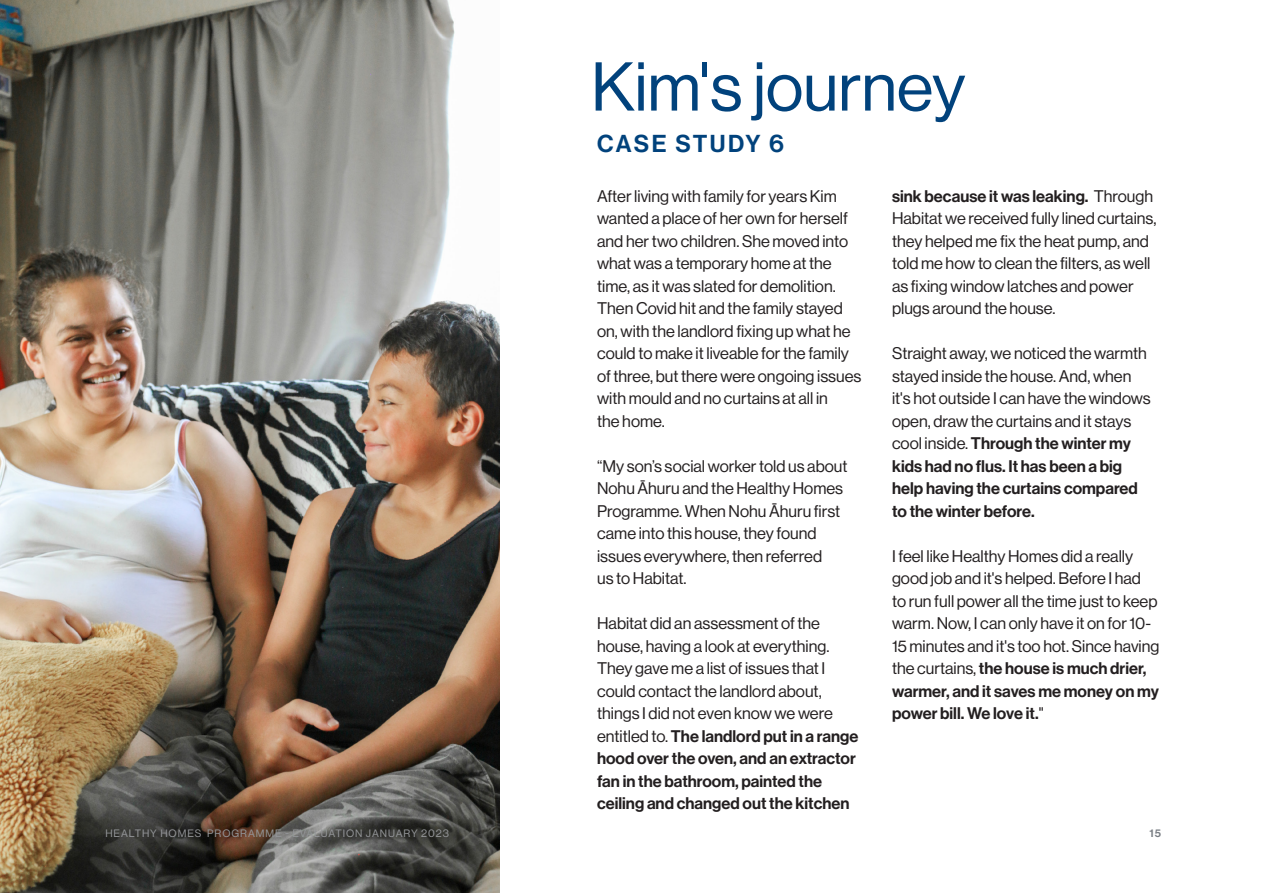
<style>
.page{position:relative;width:1263px;height:893px;background:#fff}
.page>*{position:absolute;margin:0;border:0;box-sizing:border-box;transform-origin:0 0}
.t1{font:67.5px "N Haas Grotesk DS Pro 55 Rg";color:#01427c}
.Name{font:24px "N Haas Grotesk DS Pro 65 Md";letter-spacing:.095em;color:#01427c}
.t2{font:16.5px/22.5px "N Haas Grotesk DS Pro 55 Rg";color:#231f20}
.t3{font:10.5px "N Haas Grotesk DS Pro 55 Rg";letter-spacing:.09em;color:#939598}
.t4{font:10.5px "N Haas Grotesk DS Pro 65 Md";color:#787d83}
.s1{font-family:"N Haas Grotesk DS Pro 65 Md"}
</style>
<div class="page">
<img style="left:0;top:0;width:499px;height:893px">
<p class="t1" style="left:591px;top:49px;width:376px">Kim's journey</p>
<p class="Name" style="left:597px;top:130px;width:188px">CASE STUDY 6</p>
<p class="t2" style="left:597px;top:185px;width:266px">After living with family for years Kim wanted a place of her own for herself and her two children. She moved into what was a temporary home at the time, as it was slated for demolition.<br>Then Covid hit and the family stayed on, with the landlord fixing up what he could to make it liveable for the family of three, but there were ongoing issues with mould and no curtains at all in<br>the home.</p>
<p class="t2" style="left:597px;top:455px;width:252px">“My son’s social worker told us about<br>Nohu Āhuru and the Healthy Homes<br>Programme. When Nohu Āhuru first came into this house, they found issues everywhere, then referred<br>us to Habitat.</p>
<p class="t2" style="left:597px;top:612px;width:263px">Habitat did an assessment of the house, having a look at everything.<br>They gave me a list of issues that I could contact the landlord about, things I did not even know we were entitled to. <span class="s1">The landlord put in a range hood over the oven, and an extractor fan in the bathroom, painted the ceiling and changed out the kitchen</span></p>
<p class="t2" style="left:892px;top:185px;width:266px"><span class="s1">sink because it was leaking.</span> Through Habitat we received fully lined curtains, they helped me fix the heat pump, and told me how to clean the filters, as well as fixing window latches and power plugs around the house.</p>
<p class="t2" style="left:892px;top:342px;width:260px">Straight away, we noticed the warmth stayed inside the house. And, when it's hot outside I can have the windows open, draw the curtains and it stays cool inside. <span class="s1">Through the winter my kids had no flus. It has been a big help having the curtains compared to the winter before.</span></p>
<p class="t2" style="left:892px;top:545px;width:269px">I feel like Healthy Homes did a really good job and it's helped. Before I had<br>to run full power all the time just to keep warm. Now, I can only have it on for 10- 15 minutes and it's too hot. Since having the curtains, <span class="s1">the house is much drier, warmer, and it saves me money on my power bill. We love it.</span>"</p>
<p class="t3" style="left:105px;top:828px;width:345px">HEALTHY HOMES PROGRAMME - EVALUATION JANUARY 2023</p>
<p class="t4" style="left:1150px;top:828px;width:13px">15</p>
</div>
